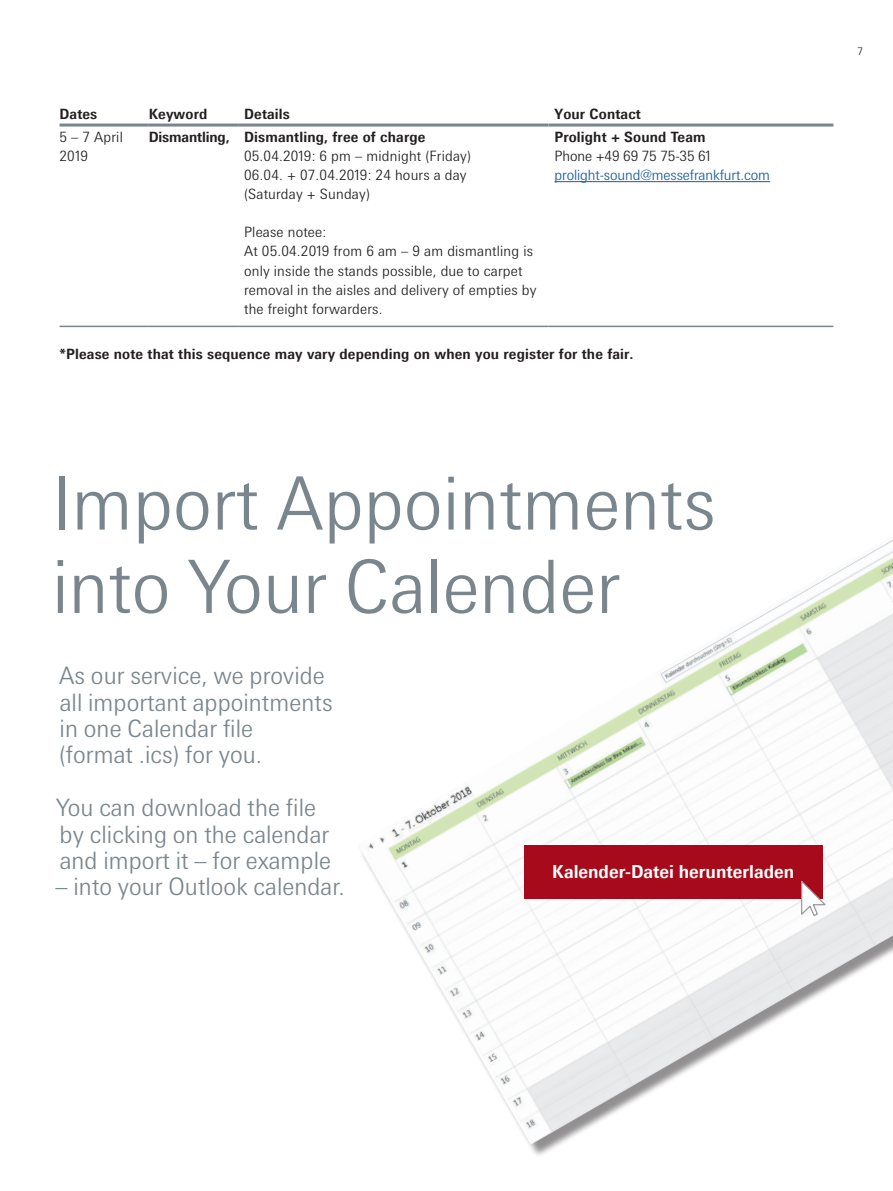
<style>
.page{position:relative;width:893px;height:1191px;background:#fff}
.page>*{position:absolute;margin:0;border:0;box-sizing:border-box;transform-origin:0 0}
.t1{font:300 73.5px/83.4px "Messe Univers";color:#7a868d}
.t2{font:300 24px/26.4px "Messe Univers";color:#7a868d}
.t3{font:700 18px "Messe Univers";color:#fff}
.t4{font:300 14.25px/19px "Messe Univers";letter-spacing:.01em;color:#231f20}
.t5{font:700 14.25px "Messe Univers";letter-spacing:.01em;color:#231f20}
.t6{font:300 14.25px "Messe Univers";letter-spacing:-.01em;color:#175d9e}
.t7{font:300 14.25px "Messe Univers";letter-spacing:-.01em;color:#231f20}
.t8{font:300 10.5px "Messe Univers";color:#231f20}
</style>
<div class="page">
<hr style="left:60px;top:326px;width:89px;height:1px;background:#7a868d">
<hr style="left:149px;top:326px;width:89px;height:1px;background:#7a868d">
<hr style="left:238px;top:326px;width:311px;height:1px;background:#7a868d">
<hr style="left:549px;top:326px;width:284px;height:1px;background:#7a868d">
<hr style="left:60px;top:124px;width:89px;height:3px;background:#7a868d">
<hr style="left:149px;top:124px;width:89px;height:3px;background:#7a868d">
<hr style="left:238px;top:124px;width:311px;height:3px;background:#7a868d">
<hr style="left:549px;top:124px;width:284px;height:3px;background:#7a868d">
<hr style="left:555px;top:181px;width:215px;height:1px;background:#175d9e">
<img style="left:359px;top:540px;width:534px;height:604px">
<div style="left:524px;top:844px;width:298px;height:54px;background:#a70a1a"></div>
<svg style="left:801px;top:880px;width:25px;height:36px"></svg>
<p class="t5" style="left:60px;top:105px;width:39px">Dates</p>
<p class="t5" style="left:149px;top:105px;width:60px">Keyword</p>
<p class="t5" style="left:244px;top:105px;width:47px">Details</p>
<p class="t5" style="left:555px;top:105px;width:88px">Your Contact</p>
<p class="t4" style="left:60px;top:127px;width:65px">5 – 7 April<br>2019</p>
<p class="t5" style="left:149px;top:128px;width:278px">Dismantling, Dismantling, free of charge</p>
<p class="t5" style="left:555px;top:128px;width:153px">Prolight + Sound Team</p>
<p class="t7" style="left:555px;top:147px;width:158px">Phone +49 69 75 75-35 61</p>
<p class="t6" style="left:555px;top:166px;width:217px">prolight-sound@messefrankfurt.com</p>
<p class="t4" style="left:244px;top:146px;width:228px">05.04.2019: 6 pm – midnight (Friday)<br>06.04. + 07.04.2019: 24 hours a day (Saturday + Sunday)</p>
<p class="t4" style="left:244px;top:222px;width:294px">Please notee:<br>At 05.04.2019 from 6 am – 9 am dismantling is only inside the stands possible, due to carpet removal in the aisles and delivery of empties by the freight forwarders.</p>
<p class="t5" style="left:60px;top:345px;width:576px">*Please note that this sequence may vary depending on when you register for the fair.</p>
<h1 class="t1" style="left:52px;top:460px;width:665px">Import Appointments into Your Calender</h1>
<h2 class="t2" style="left:59px;top:662px;width:275px">As our service, we provide all important appointments in one Calendar file<br>(format .ics) for you.</h2>
<h2 class="t2" style="left:56px;top:794px;width:277px">You can download the file by clicking on the calendar and import it – for example</h2>
<h2 class="t2" style="left:56px;top:873px;width:291px">– into your Outlook calendar.</h2>
<p class="t3" style="left:552px;top:861px;width:243px">Kalender-Datei herunterladen</p>
<p class="t8" style="left:857px;top:45px;width:7px">7</p>
</div>
